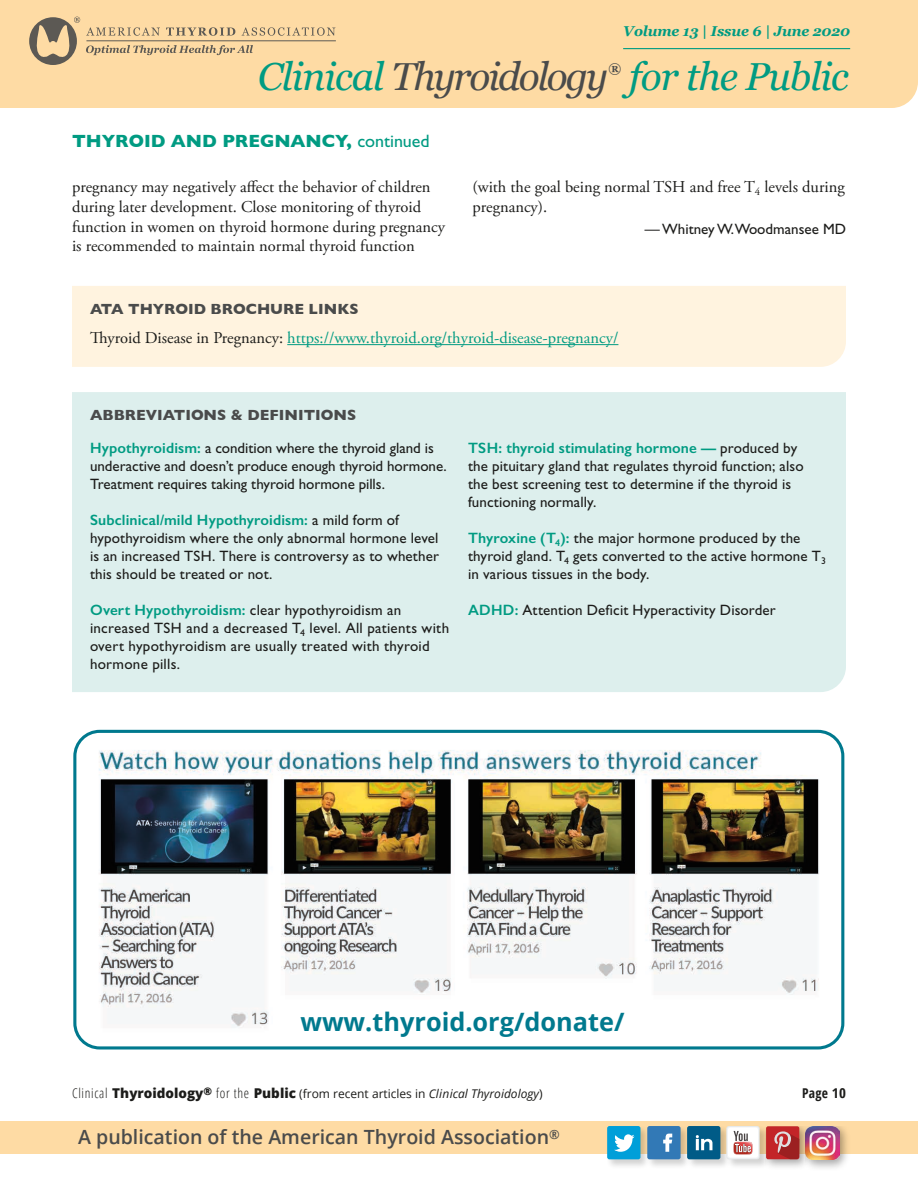
<style>
.page{position:relative;width:918px;height:1188px;background:#fff}
.page>*{position:absolute;margin:0;border:0;box-sizing:border-box;transform-origin:0 0}
.t1{font:italic 39px "Georgia";letter-spacing:-.05em;color:#4a4b4b}
.t2{font:italic 39px "Georgia";letter-spacing:-.025em;color:#009b82}
.t3{font:700 25.35px "Open Sans";color:#00798e}
.t4{font:600 19.65px "Open Sans";color:#4a4b4b}
.t5{font:700 18px "Gill Sans";color:#009b82}
.body_serif{font:16.5px/19.8px "Adobe Garamond Pro";color:#1c1c1a}
.body_links{font:16.5px "Adobe Garamond Pro";color:#009b82}
.abbreviations_body{font:15px/18px "Gill Sans Std";letter-spacing:.01em;color:#1c1c1a}
.abbreviations_head{font:700 15px "Gill Sans";color:#4a4b4b}
.question_links{font:700 15px "Gill Sans";color:#4a4b4b}
.body_editor_name{font:15px "Gill Sans Std";color:#1c1c1a}
.t6{font:italic 700 14.25px "Georgia";letter-spacing:-.01em;color:#009b82}
.t7{font:700 13.65px "Georgia";color:#4a4b4b}
.t8{font:700 condensed 13.5px "Open Sans";color:#1c1c1a}
.t9{font:12px "Open Sans";color:#1c1c1a}
.s1{color:#009b82}
.s2{font-family:"Gill Sans Std";font-weight:400}
.s3{color:#1c1c1a}
.s4{font-family:"Gill Sans";font-weight:600;color:#009b82}
.s5{font-weight:300;font-stretch:condensed;font-size:13.5px}
.s6{font-weight:800;font-size:13.5px}
.s7{font-style:italic}
.s8{font-style:inherit}
</style>
<div class="page">
<div style="left:0;top:0;width:918px;height:108px;background:#fedba4"></div>
<hr style="left:623px;top:48px;width:227px;height:1px;background:#009b82">
<hr style="left:86px;top:41px;width:250px;height:1px;background:#4a4b4b">
<svg style="left:86px;top:27px;width:74px;height:9px"></svg>
<svg style="left:166px;top:27px;width:69px;height:9px"></svg>
<svg style="left:242px;top:27px;width:93px;height:9px"></svg>
<svg style="left:29px;top:17px;width:51px;height:48px;background:#b4a07f"></svg>
<svg style="left:86px;top:45px;width:167px;height:10px;background:#ceb58c"></svg>
<div style="left:0;top:1121px;width:918px;height:33px;background:#fedba4"></div>
<div style="left:606px;top:1125px;width:164px;height:45px;background:#1c1c1a;opacity:.2"></div>
<div style="left:687px;top:1126px;width:33px;height:33px;background:#005b87;border-radius:2px"></div>
<svg style="left:696px;top:1135px;width:16px;height:15px"></svg>
<div style="left:607px;top:1126px;width:33px;height:33px;background:#009fd9;border-radius:2px"></div>
<svg style="left:614px;top:1134px;width:21px;height:18px"></svg>
<div style="left:647px;top:1126px;width:34px;height:33px;background:#3279b6;border-radius:2px"></div>
<svg style="left:663px;top:1134px;width:10px;height:18px"></svg>
<svg style="left:726px;top:1126px;width:34px;height:33px"></svg>
<svg style="left:727px;top:1127px;width:32px;height:32px"></svg>
<img style="left:809px;top:1126px;width:38px;height:42px">
<img style="left:809px;top:1126px;width:31px;height:34px">
<img style="left:766px;top:1126px;width:43px;height:44px">
<div style="left:766px;top:1126px;width:33px;height:33px;background:#c32528;border-radius:2px"></div>
<svg style="left:774px;top:1131px;width:25px;height:28px"></svg>
<div style="left:72px;top:392px;width:774px;height:300px;background:#ddefed"></div>
<div style="left:72px;top:286px;width:774px;height:81px;background:#fff3df"></div>
<hr style="left:287px;top:344px;width:331px;height:1px;background:#009b82">
<img style="left:77px;top:743px;width:766px;height:303px">
<div style="left:73px;top:730px;width:771px;height:320px;border:3px solid #00798e;border-radius:25px"></div>
<p class="t6" style="left:623px;top:21px;width:228px">Volume 13 | Issue 6 | June 2020</p>
<h1 class="t1" style="left:258px;top:48px;width:352px"><span class="s1">Clinical</span> Thyroidology</h1>
<p class="t7" style="left:609px;top:58px;width:14px">®</p>
<h1 class="t2" style="left:629px;top:48px;width:221px">for the Public</h1>
<p class="t5" style="left:72px;top:127px;width:359px">THYROID AND PREGNANCY, <span class="s2">continued</span></p>
<p class="body_serif" style="left:72px;top:177px;width:375px">pregnancy may negatively affect the behavior of children during later development. Close monitoring of thyroid function in women on thyroid hormone during pregnancy is recommended to maintain normal thyroid function</p>
<p class="body_serif" style="left:472px;top:177px;width:374px">(with the goal being normal TSH and free T<sub>4</sub> levels during pregnancy).</p>
<p class="body_editor_name" style="left:645px;top:221px;width:203px">— Whitney W.Woodmansee MD</p>
<p class="question_links" style="left:90px;top:297px;width:270px">ATA THYROID BROCHURE LINKS</p>
<p class="body_links" style="left:90px;top:328px;width:530px"><span class="s3">Thyroid Disease in Pregnancy:</span> https://www.thyroid.org/thyroid-disease-pregnancy/</p>
<p class="abbreviations_head" style="left:90px;top:403px;width:268px">ABBREVIATIONS &amp; DEFINITIONS</p>
<p class="abbreviations_body" style="left:90px;top:439px;width:358px"><span class="s4">Hypothyroidism:</span> a condition where the thyroid gland is underactive and doesn’t produce enough thyroid hormone.<br>Treatment requires taking thyroid hormone pills.</p>
<p class="abbreviations_body" style="left:90px;top:511px;width:351px"><span class="s4">Subclinical/mild Hypothyroidism:</span> a mild form of hypothyroidism where the only abnormal hormone level is an increased TSH. There is controversy as to whether this should be treated or not.</p>
<p class="abbreviations_body" style="left:90px;top:601px;width:361px"><span class="s4">Overt Hypothyroidism:</span> clear hypothyroidism an increased TSH and a decreased T<sub>4</sub> level. All patients with overt hypothyroidism are usually treated with thyroid hormone pills.</p>
<p class="abbreviations_body" style="left:468px;top:439px;width:337px"><span class="s4">TSH: thyroid stimulating hormone —</span> produced by the pituitary gland that regulates thyroid function; also the best screening test to determine if the thyroid is functioning normally.</p>
<p class="abbreviations_body" style="left:468px;top:529px;width:359px"><span class="s4">Thyroxine (T</span><sub>4</sub><span class="s4">):</span> the major hormone produced by the thyroid gland. T<sub>4</sub> gets converted to the active hormone T<sub>3 </sub>in various tissues in the body.</p>
<p class="abbreviations_body" style="left:468px;top:601px;width:309px"><span class="s4">ADHD:</span> Attention Deficit Hyperactivity Disorder</p>
<p class="t3" style="left:300px;top:1004px;width:326px">www.thyroid.org/donate/</p>
<p class="t9" style="left:72px;top:1086px;width:472px"><span class="s5">Clinical</span> <span class="s6">Thyroidology</span><sup>®</sup> <span class="s5">for the</span> <span class="s6">Public</span> (from recent articles in <span class="s7">Clinical Thyroidology</span>)</p>
<p class="t8" style="left:802px;top:1084px;width:45px">Page <span class="s8">10</span></p>
<h3 class="t4" style="left:78px;top:1123px;width:483px">A publication of the American Thyroid Association<sup>®</sup></h3>
</div>
